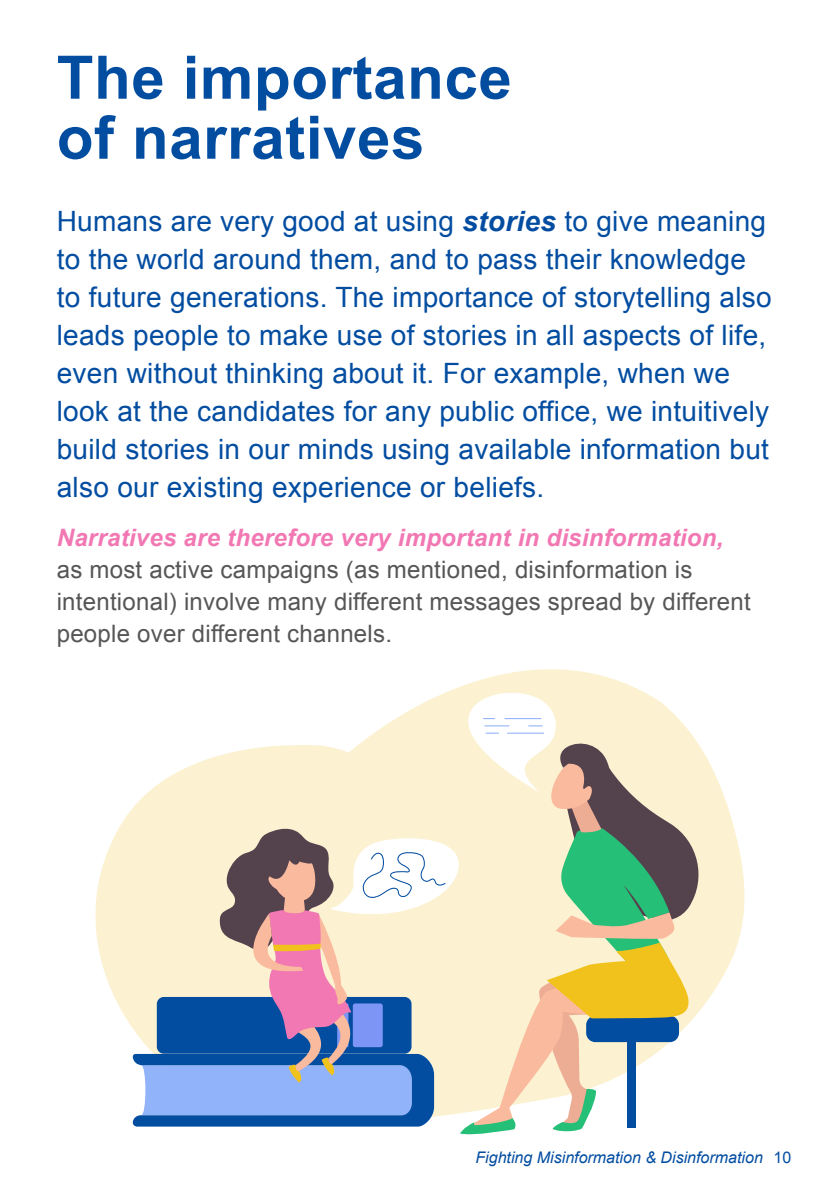
<style>
.page{position:relative;width:840px;height:1191px;background:#fff}
.page>*{position:absolute;margin:0;border:0;box-sizing:border-box;transform-origin:0 0}
.t1{font:700 60px/60px "Arial";letter-spacing:.01em;color:#034da1}
.t2{font:28px/38px "Arial";letter-spacing:.01em;color:#034da1}
.t3{font:24px/32px "Arial";letter-spacing:.01em;color:#565656}
.t4{font:italic 700 24px "Arial";letter-spacing:.01em;color:#f278b3}
.t5{font:italic 16px "Arial";color:#034da1}
.s1{font-weight:700;font-style:italic}
.s2{font-style:normal}
</style>
<div class="page">
<svg style="left:95px;top:669px;width:649px;height:454px"></svg>
<svg style="left:133px;top:685px;width:573px;height:450px"></svg>
<h1 class="t1" style="left:57px;top:50px;width:456px">The importance of narratives</h1>
<p class="t2" style="left:57px;top:202px;width:716px">Humans are very good at using <span class="s1">stories</span> to give meaning to the world around them, and to pass their knowledge to future generations. The importance of storytelling also leads people to make use of stories in all aspects of life, even without thinking about it. For example, when we look at the candidates for any public office, we intuitively build stories in our minds using available information but also our existing experience or beliefs.</p>
<p class="t4" style="left:57px;top:522px;width:667px">Narratives are therefore very important in disinformation,</p>
<p class="t3" style="left:57px;top:554px;width:695px">as most active campaigns (as mentioned, disinformation is intentional) involve many different messages spread by different people over different channels.</p>
<p class="t5" style="left:475px;top:1146px;width:317px">Fighting Misinformation &amp; Disinformation <span class="s2">10</span></p>
</div>
